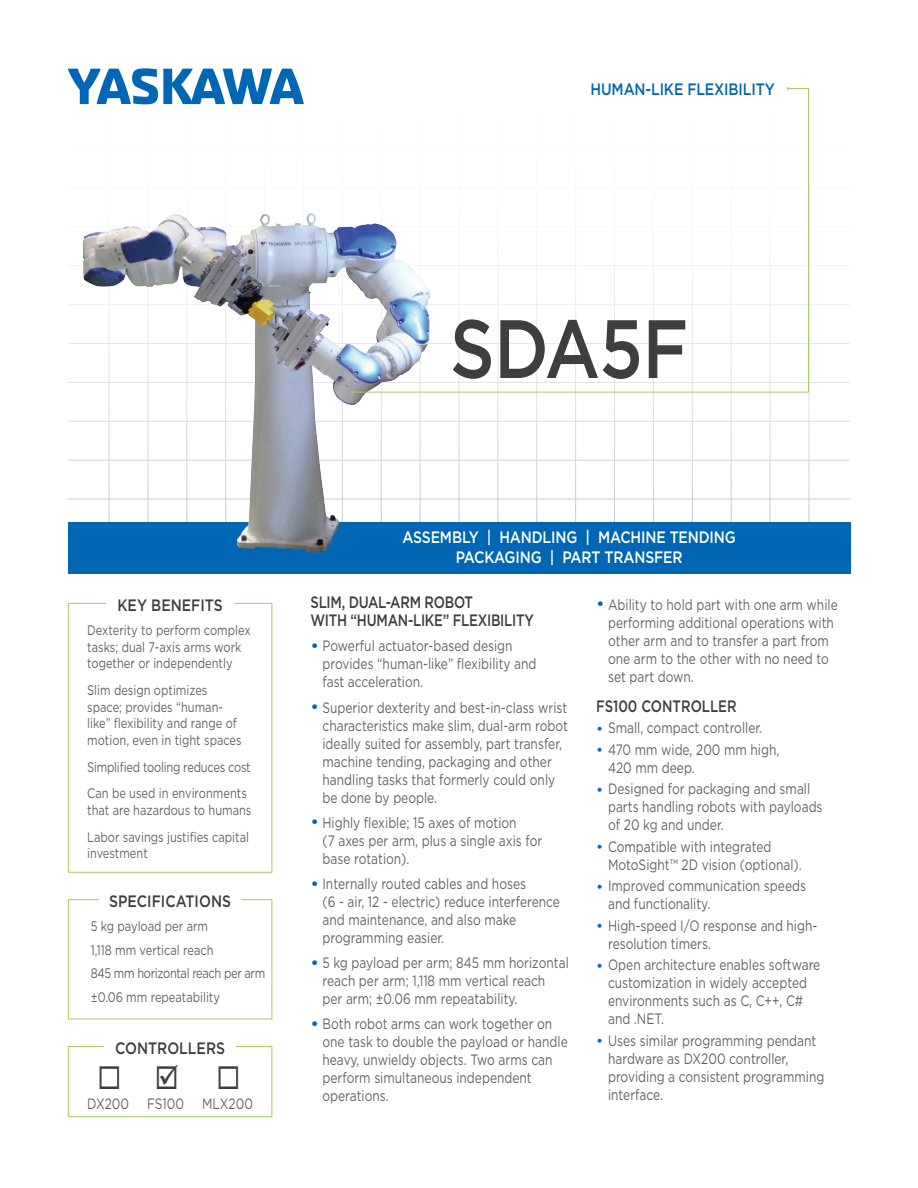
<style>
.page{position:relative;width:918px;height:1188px;background:#fff}
.page>*{position:absolute;margin:0;border:0;box-sizing:border-box;transform-origin:0 0}
.t1{font:500 82.5px "Gotham";letter-spacing:-.01em;color:#3e3e3f;scale:.85 1}
.timeline_pts{font:18px "Gotham";color:#0166b3}
.SOL_IN_MOT{font:18px "Gotham";color:#0166b3}
.t2{font:500 16.5px "Gotham";letter-spacing:-.01em;color:#fff;scale:.85 1}
.t3{font:500 16.5px "Gotham";letter-spacing:-.02em;color:#3e3e3f;scale:.8 1}
.t4{font:500 16.5px "Gotham";color:#3e3e3f;scale:.85 1}
.t5{font:500 16.5px "Gotham";letter-spacing:-.01em;color:#0166b3;scale:.85 1}
.t6{font:500 16.5px "Gotham";color:#3e3e3f;scale:.8 1}
.timeline_pts-2{font:15px/18px "Gotham";color:#636366;scale:.8 1}
.SOL_IN_MOT-2{font:15px/18px "Gotham";color:#636366;scale:.8 1}
.t7{font:13.8px/16.6px "Gotham";color:#636366;scale:.8 1}
.t8{font:13.8px/26.7px "Gotham";letter-spacing:-.02em;color:#636366;scale:.8 1}
.s1{font-size:18px;color:#0166b3}
.s2{color:#0166b3}
</style>
<div class="page">
<hr style="left:109px;top:63px;width:1px;height:498px;background:#939598">
<hr style="left:148px;top:63px;width:1px;height:498px;background:#939598">
<hr style="left:187px;top:63px;width:1px;height:498px;background:#939598">
<hr style="left:225px;top:63px;width:1px;height:498px;background:#939598">
<hr style="left:264px;top:63px;width:1px;height:498px;background:#939598">
<hr style="left:303px;top:63px;width:1px;height:498px;background:#939598">
<hr style="left:342px;top:63px;width:1px;height:498px;background:#939598">
<hr style="left:381px;top:63px;width:1px;height:498px;background:#939598">
<hr style="left:420px;top:63px;width:1px;height:498px;background:#939598">
<hr style="left:459px;top:63px;width:1px;height:498px;background:#939598">
<hr style="left:498px;top:63px;width:1px;height:498px;background:#939598">
<hr style="left:537px;top:63px;width:1px;height:498px;background:#939598">
<hr style="left:575px;top:63px;width:1px;height:498px;background:#939598">
<hr style="left:614px;top:63px;width:1px;height:498px;background:#939598">
<hr style="left:653px;top:63px;width:1px;height:498px;background:#939598">
<hr style="left:692px;top:63px;width:1px;height:498px;background:#939598">
<hr style="left:731px;top:63px;width:1px;height:498px;background:#939598">
<hr style="left:770px;top:63px;width:1px;height:498px;background:#939598">
<hr style="left:809px;top:63px;width:1px;height:498px;background:#939598">
<hr style="left:68px;top:499px;width:782px;height:1px;background:#939598">
<hr style="left:68px;top:460px;width:782px;height:1px;background:#939598">
<hr style="left:68px;top:421px;width:782px;height:1px;background:#939598">
<hr style="left:68px;top:382px;width:782px;height:1px;background:#939598">
<hr style="left:68px;top:343px;width:782px;height:1px;background:#939598">
<hr style="left:68px;top:304px;width:782px;height:1px;background:#939598">
<hr style="left:68px;top:265px;width:782px;height:1px;background:#939598">
<hr style="left:68px;top:227px;width:782px;height:1px;background:#939598">
<hr style="left:68px;top:188px;width:782px;height:1px;background:#939598">
<hr style="left:68px;top:149px;width:782px;height:1px;background:#939598">
<hr style="left:68px;top:110px;width:782px;height:1px;background:#939598">
<hr style="left:68px;top:71px;width:782px;height:1px;background:#939598">
<svg style="left:68px;top:68px;width:236px;height:36px"></svg>
<div style="left:68px;top:523px;width:782px;height:51px;background:#0166b3"></div>
<div style="left:68px;top:603px;width:204px;height:270px;border:1px solid #a2cf5f"></div>
<div style="left:107px;top:589px;width:127px;height:30px;background:#fff"></div>
<div style="left:68px;top:899px;width:204px;height:120px;border:1px solid #a2cf5f"></div>
<div style="left:100px;top:885px;width:141px;height:30px;background:#fff"></div>
<div style="left:68px;top:1046px;width:204px;height:71px;border:1px solid #a2cf5f"></div>
<div style="left:104px;top:1032px;width:132px;height:30px;background:#fff"></div>
<img style="left:83px;top:214px;width:347px;height:338px">
<svg style="left:351px;top:88px;width:458px;height:305px"></svg>
<p class="t5" style="left:591px;top:78px;width:218px">HUMAN-LIKE FLEXIBILITY</p>
<p class="t1" style="left:450px;top:295px;width:282px">SDA5F</p>
<p class="t4" style="left:117px;top:594px;width:125px">KEY BENEFITS</p>
<p class="t7" style="left:87px;top:622px;width:206px">Dexterity to perform complex tasks; dual 7-axis arms work together or independently</p>
<p class="t7" style="left:87px;top:682px;width:171px">Slim design optimizes space; provides “human-</p>
<p class="t7" style="left:87px;top:715px;width:195px">like” flexibility and range of motion, even in tight spaces</p>
<p class="t8" style="left:87px;top:753px;width:206px">Simplified tooling reduces cost<br>Can be used in environments</p>
<p class="t7" style="left:87px;top:796px;width:207px;line-height:26.7px">that are hazardous to humans<br>Labor savings justifies capital</p>
<p class="t7" style="left:87px;top:845px;width:77px">investment</p>
<p class="t4" style="left:109px;top:890px;width:145px">SPECIFICATIONS</p>
<p class="t7" style="left:91px;top:918px;width:148px">5 kg payload per arm</p>
<p class="t7" style="left:91px;top:938px;width:220px;line-height:23.4px">1,118 mm vertical reach<br>845 mm horizontal reach per arm ±0.06 mm repeatability</p>
<p class="t4" style="left:115px;top:1037px;width:131px">CONTROLLERS</p>
<p class="timeline_pts-2" style="left:87px;top:1094px;width:209px">DX200 FS100 MLX200</p>
<p class="t2" style="left:402px;top:527px;width:207px">ASSEMBLY | HANDLING</p>
<p class="t2" style="left:585px;top:527px;width:179px">| MACHINE TENDING</p>
<p class="t2" style="left:456px;top:547px;width:118px">PACKAGING |</p>
<p class="t2" style="left:562px;top:547px;width:143px">PART TRANSFER</p>
<p class="t3" style="left:310px;top:592px;width:205px">SLIM, DUAL-ARM ROBOT</p>
<p class="t3" style="left:310px;top:610px;width:281px">WITH “HUMAN-LIKE” FLEXIBILITY</p>
<p class="SOL_IN_MOT-2" style="left:322px;top:637px;width:269px;text-indent:-12px"><span class="s1">•</span> Powerful actuator-based design provides “human-like” flexibility and fast acceleration.</p>
<p class="SOL_IN_MOT" style="left:310px;top:695px;width:10px">•</p>
<p class="timeline_pts-2" style="left:322px;top:698px;width:308px">Superior dexterity and best-in-class wrist characteristics make slim, dual-arm robot ideally suited for assembly, part transfer, machine tending, packaging and other handling tasks that formerly could only</p>
<p class="timeline_pts-2" style="left:322px;top:788px;width:145px">be done by people.</p>
<p class="timeline_pts-2" style="left:322px;top:813px;width:276px;text-indent:-12px"><span class="s1">•</span> Highly flexible; 15 axes of motion<br>(7 axes per arm, plus a single axis for</p>
<p class="timeline_pts-2" style="left:322px;top:849px;width:110px">base rotation).</p>
<p class="timeline_pts" style="left:310px;top:872px;width:10px">•</p>
<p class="timeline_pts-2" style="left:322px;top:874px;width:298px">Internally routed cables and hoses<br>(6 - air, 12 - electric) reduce interference and maintenance, and also make</p>
<p class="timeline_pts-2" style="left:322px;top:928px;width:154px">programming easier.</p>
<p class="timeline_pts-2" style="left:310px;top:953px;width:324px"><span class="s1">•</span> 5 kg payload per arm; 845 mm horizontal</p>
<p class="timeline_pts-2" style="left:322px;top:971px;width:280px">reach per arm; 1,118 mm vertical reach per arm; ±0.06 mm repeatability.</p>
<p class="timeline_pts-2" style="left:322px;top:1014px;width:308px;text-indent:-12px"><span class="s1">•</span> Both robot arms can work together on one task to double the payload or handle heavy, unwieldy objects. Two arms can perform simultaneous independent</p>
<p class="timeline_pts-2" style="left:322px;top:1086px;width:84px">operations.</p>
<p class="timeline_pts" style="left:596px;top:592px;width:10px">•</p>
<p class="timeline_pts-2" style="left:608px;top:595px;width:289px">Ability to hold part with one arm while</p>
<p class="timeline_pts-2" style="left:608px;top:613px;width:284px">performing additional operations with</p>
<p class="timeline_pts-2" style="left:608px;top:631px;width:278px;text-align:justify">other arm and to transfer a part from one arm to the other with no need to set part down.</p>
<p class="t6" style="left:596px;top:695px;width:177px">FS100 CONTROLLER</p>
<p class="timeline_pts-2" style="left:596px;top:718px;width:209px"><span class="s2">•</span> Small, compact controller.</p>
<p class="timeline_pts-2" style="left:596px;top:740px;width:231px"><span class="s2">•</span> 470 mm wide, 200 mm high,</p>
<p class="timeline_pts-2" style="left:608px;top:758px;width:110px">420 mm deep.</p>
<p class="timeline_pts-2" style="left:596px;top:780px;width:269px"><span class="s2">•</span> Designed for packaging and small</p>
<p class="timeline_pts-2" style="left:608px;top:798px;width:270px">parts handling robots with payloads of 20 kg and under.</p>
<p class="timeline_pts-2" style="left:596px;top:837px;width:221px"><span class="s2">•</span> Compatible with integrated</p>
<p class="timeline_pts-2" style="left:608px;top:855px;width:244px">MotoSight™ 2D vision (optional).</p>
<p class="timeline_pts-2" style="left:608px;top:877px;width:249px;text-indent:-12px"><span class="s2">•</span> Improved communication speeds and functionality.</p>
<p class="timeline_pts-2" style="left:608px;top:916px;width:263px;text-indent:-12px"><span class="s2">•</span> High-speed I/O response and high&shy;resolution timers.</p>
<p class="timeline_pts-2" style="left:596px;top:956px;width:282px"><span class="s2">•</span> Open architecture enables software</p>
<p class="timeline_pts-2" style="left:608px;top:974px;width:250px">customization in widely accepted</p>
<p class="timeline_pts-2" style="left:608px;top:992px;width:246px">environments such as C, C++, C# and .NET.</p>
<p class="timeline_pts-2" style="left:596px;top:1031px;width:277px"><span class="s2">•</span> Uses similar programming pendant</p>
<p class="timeline_pts-2" style="left:608px;top:1049px;width:272px">hardware as DX200 controller, providing a consistent programming interface.</p>
</div>
